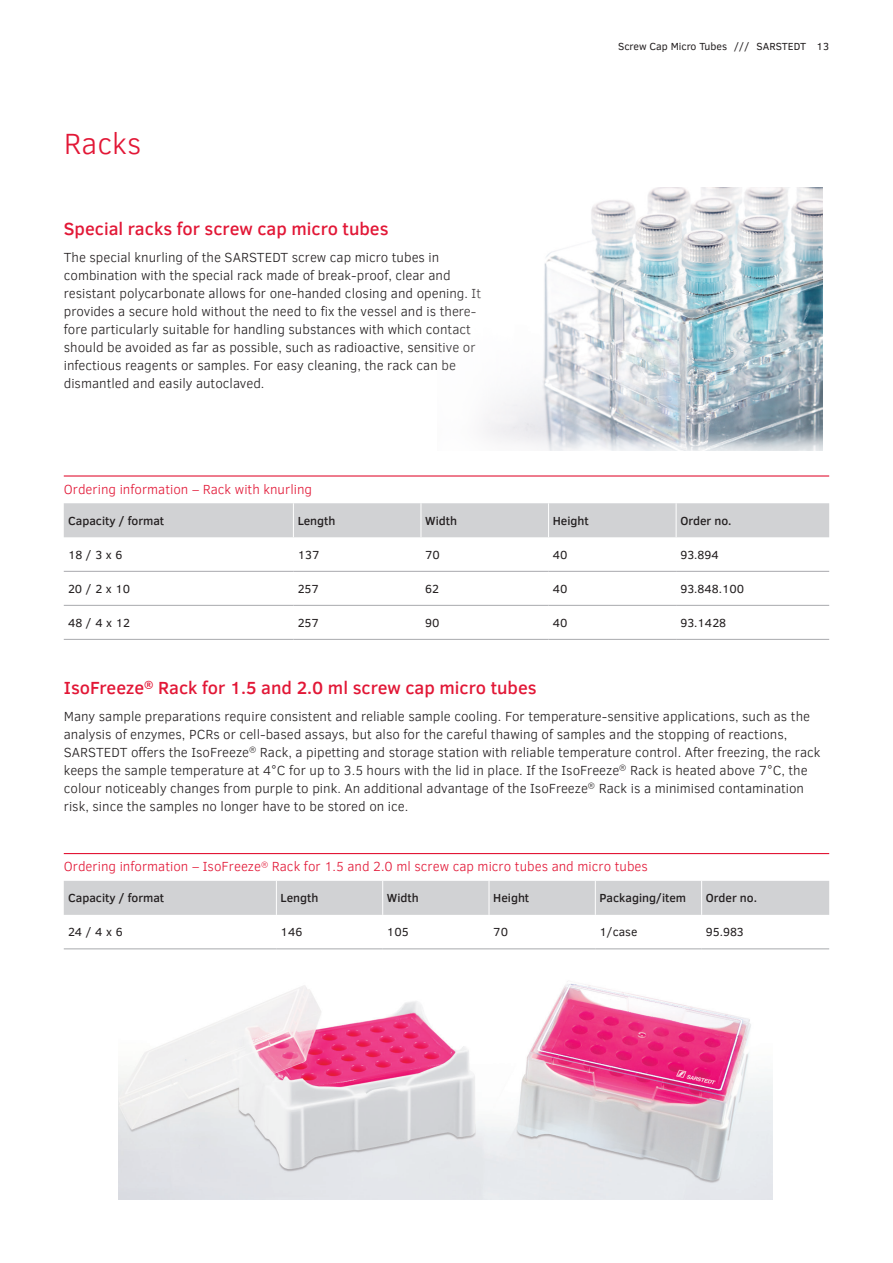
<style>
.page{position:relative;width:893px;height:1263px;background:#fff}
.page>*{position:absolute;margin:0;border:0;box-sizing:border-box;transform-origin:0 0}
.t1{font:300 30px "Clear Sans";color:#e21736}
.t2{font:500 18px "Clear Sans";color:#e21736}
.t3{font:300 13.5px/18px "Clear Sans";color:#231f20}
.t4{font:300 13.5px "Clear Sans";color:#e21736}
.t5{font:500 12px "Clear Sans";color:#231f20}
.t6{font:12px "Clear Sans";color:#231f20}
.t7{font:10.5px "Clear Sans";color:#231f20}
</style>
<div class="page">
<img style="left:119px;top:981px;width:653px;height:218px">
<img style="left:484px;top:187px;width:338px;height:264px">
<div style="left:64px;top:503px;width:765px;height:34px;background:#d1d2d4"></div>
<hr style="left:293px;top:503px;width:1px;height:34px;background:#fff">
<hr style="left:421px;top:503px;width:1px;height:34px;background:#fff">
<hr style="left:548px;top:503px;width:1px;height:34px;background:#fff">
<hr style="left:676px;top:503px;width:1px;height:34px;background:#fff">
<hr style="left:64px;top:571px;width:229px;height:1px;background:#a8a9ad">
<hr style="left:293px;top:571px;width:128px;height:1px;background:#a8a9ad">
<hr style="left:421px;top:571px;width:128px;height:1px;background:#a8a9ad">
<hr style="left:64px;top:605px;width:229px;height:1px;background:#a8a9ad">
<hr style="left:293px;top:605px;width:128px;height:1px;background:#a8a9ad">
<hr style="left:421px;top:605px;width:128px;height:1px;background:#a8a9ad">
<hr style="left:549px;top:571px;width:127px;height:1px;background:#a8a9ad">
<hr style="left:676px;top:571px;width:153px;height:1px;background:#a8a9ad">
<hr style="left:549px;top:605px;width:127px;height:1px;background:#a8a9ad">
<hr style="left:676px;top:605px;width:153px;height:1px;background:#a8a9ad">
<hr style="left:64px;top:639px;width:229px;height:1px;background:#a8a9ad">
<hr style="left:293px;top:639px;width:128px;height:1px;background:#a8a9ad">
<hr style="left:421px;top:639px;width:128px;height:1px;background:#a8a9ad">
<hr style="left:549px;top:639px;width:127px;height:1px;background:#a8a9ad">
<hr style="left:676px;top:639px;width:153px;height:1px;background:#a8a9ad">
<hr style="left:64px;top:475px;width:765px;height:2px;background:#e21736">
<div style="left:64px;top:881px;width:765px;height:34px;background:#d1d2d4"></div>
<hr style="left:276px;top:881px;width:1px;height:34px;background:#fff">
<hr style="left:382px;top:881px;width:1px;height:34px;background:#fff">
<hr style="left:489px;top:881px;width:1px;height:34px;background:#fff">
<hr style="left:595px;top:881px;width:1px;height:34px;background:#fff">
<hr style="left:701px;top:881px;width:1px;height:34px;background:#fff">
<hr style="left:64px;top:949px;width:212px;height:1px;background:#a8a9ad">
<hr style="left:276px;top:949px;width:107px;height:1px;background:#a8a9ad">
<hr style="left:383px;top:949px;width:106px;height:1px;background:#a8a9ad">
<hr style="left:489px;top:949px;width:106px;height:1px;background:#a8a9ad">
<hr style="left:595px;top:949px;width:107px;height:1px;background:#a8a9ad">
<hr style="left:702px;top:949px;width:127px;height:1px;background:#a8a9ad">
<hr style="left:64px;top:853px;width:765px;height:1px;background:#e21736">
<h1 class="t1" style="left:64px;top:124px;width:79px">Racks</h1>
<h2 class="t2" style="left:64px;top:216px;width:326px">Special racks for screw cap micro tubes</h2>
<p class="t3" style="left:64px;top:248px;width:419px">The special knurling of the SARSTEDT screw cap micro tubes in combination with the special rack made of break-proof, clear and resistant polycarbonate allows for one-handed closing and opening. It provides a secure hold without the need to fix the vessel and is there&shy;fore particularly suitable for handling substances with which contact should be avoided as far as possible, such as radioactive, sensitive or infectious reagents or samples. For easy cleaning, the rack can be dismantled and easily autoclaved.</p>
<p class="t7" style="left:618px;top:39px;width:213px">Screw Cap Micro Tubes /// SARSTEDT 13</p>
<p class="t4" style="left:64px;top:480px;width:250px">Ordering information – Rack with knurling</p>
<p class="t5" style="left:68px;top:512px;width:98px">Capacity / format</p>
<p class="t5" style="left:298px;top:512px;width:39px">Length</p>
<p class="t5" style="left:425px;top:512px;width:33px">Width</p>
<p class="t5" style="left:553px;top:512px;width:38px">Height</p>
<p class="t5" style="left:680px;top:512px;width:53px">Order no.</p>
<p class="t6" style="left:68px;top:546px;width:56px">18 / 3 x 6</p>
<p class="t6" style="left:298px;top:546px;width:23px">137</p>
<p class="t6" style="left:425px;top:546px;width:16px">70</p>
<p class="t6" style="left:553px;top:546px;width:16px">40</p>
<p class="t6" style="left:680px;top:546px;width:40px">93.894</p>
<p class="t6" style="left:68px;top:580px;width:64px">20 / 2 x 10</p>
<p class="t6" style="left:298px;top:580px;width:23px">257</p>
<p class="t6" style="left:425px;top:580px;width:15px">62</p>
<p class="t6" style="left:553px;top:580px;width:16px">40</p>
<p class="t6" style="left:680px;top:580px;width:65px">93.848.100</p>
<p class="t6" style="left:68px;top:615px;width:64px">48 / 4 x 12</p>
<p class="t6" style="left:298px;top:615px;width:23px">257</p>
<p class="t6" style="left:425px;top:615px;width:16px">90</p>
<p class="t6" style="left:553px;top:615px;width:16px">40</p>
<p class="t6" style="left:680px;top:615px;width:47px">93.1428</p>
<h2 class="t2" style="left:64px;top:675px;width:474px">IsoFreeze<sup>®</sup> Rack for 1.5 and 2.0 ml screw cap micro tubes</h2>
<p class="t3" style="left:64px;top:707px;width:758px">Many sample preparations require consistent and reliable sample cooling. For temperature-sensitive applications, such as the analysis of enzymes, PCRs or cell-based assays, but also for the careful thawing of samples and the stopping of reactions, SARSTEDT offers the IsoFreeze<sup>®</sup> Rack, a pipetting and storage station with reliable temperature control. After freezing, the rack keeps the sample temperature at 4°C for up to 3.5 hours with the lid in place. If the IsoFreeze<sup>®</sup> Rack is heated above 7°C, the colour noticeably changes from purple to pink. An additional advantage of the IsoFreeze<sup>®</sup> Rack is a minimised contamination risk, since the samples no longer have to be stored on ice.</p>
<p class="t4" style="left:64px;top:857px;width:586px">Ordering information – IsoFreeze<sup>®</sup> Rack for 1.5 and 2.0 ml screw cap micro tubes and micro tubes</p>
<p class="t5" style="left:68px;top:890px;width:98px">Capacity / format</p>
<p class="t5" style="left:281px;top:890px;width:39px">Length</p>
<p class="t5" style="left:387px;top:890px;width:33px">Width</p>
<p class="t5" style="left:493px;top:890px;width:38px">Height</p>
<p class="t5" style="left:600px;top:890px;width:88px">Packaging/item</p>
<p class="t5" style="left:706px;top:890px;width:53px">Order no.</p>
<p class="t6" style="left:68px;top:924px;width:56px">24 / 4 x 6</p>
<p class="t6" style="left:281px;top:924px;width:23px">146</p>
<p class="t6" style="left:387px;top:924px;width:23px">105</p>
<p class="t6" style="left:493px;top:924px;width:16px">70</p>
<p class="t6" style="left:600px;top:924px;width:39px">1/case</p>
<p class="t6" style="left:706px;top:924px;width:40px">95.983</p>
</div>
